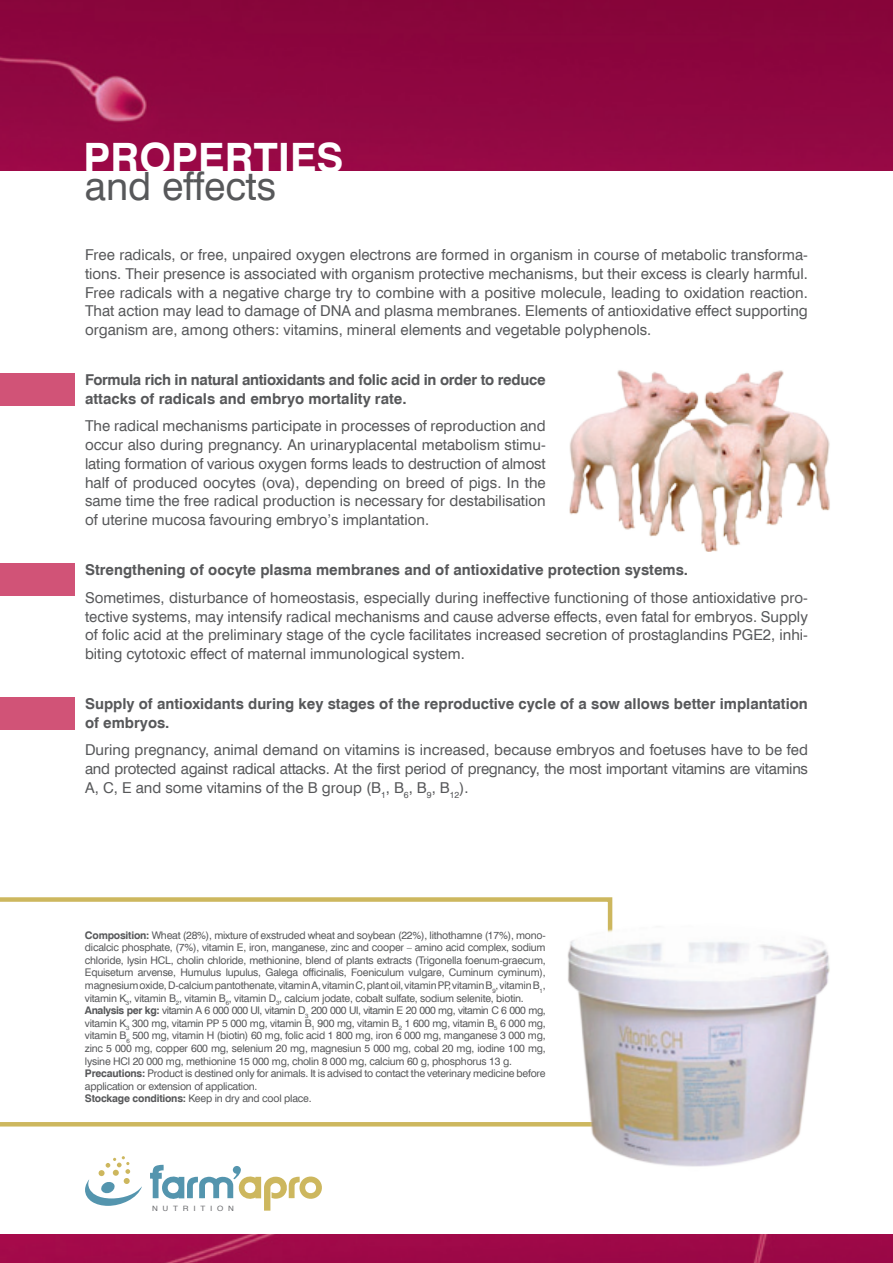
<style>
.page{position:relative;width:893px;height:1263px;background:#fff}
.page>*{position:absolute;margin:0;border:0;box-sizing:border-box;transform-origin:0 0}
.t1{font:40.5px "Swis 721 EU Bold";color:#fff}
.t2{font:39px "Swis 721 EU Normal";color:#57585a}
.t3{font:15px/18.8px "Swis 721 EU Normal";color:#57585a;text-align:justify}
.t4{font:15px/18.8px "Swis 721 EU Bold";color:#57585a}
.t5{font:15px/18.8px "Swis 721 EU Bold";letter-spacing:-.02em;color:#57585a}
.t6{font:10.5px/12.6px "Swis 721 EU Normal";letter-spacing:-.02em;color:#57585a;text-align:justify}
.t7{font:7.35px "Helvetica";letter-spacing:.59em;color:#6c6d70;scale:1.1 1}
.s1{font-family:"Swis 721 EU Bold"}
</style>
<div class="page">
<img style="left:0;top:0;width:893px;height:170px">
<div style="left:0;top:1234px;width:893px;height:29px;background:#9f0948"></div>
<svg style="left:150px;top:1165px;width:172px;height:45px"></svg>
<svg style="left:85px;top:1156px;width:57px;height:50px"></svg>
<div style="left:0;top:373px;width:74px;height:32px;background:#d15377"></div>
<div style="left:0;top:563px;width:74px;height:33px;background:#d15377"></div>
<div style="left:0;top:697px;width:74px;height:33px;background:#d15377"></div>
<img style="left:569px;top:370px;width:261px;height:182px">
<svg style="left:0;top:897px;width:612px;height:229px"></svg>
<img style="left:567px;top:922px;width:263px;height:245px">
<p class="t1" style="left:83px;top:132px;width:262px">PROPERTIES</p>
<p class="t2" style="left:85px;top:162px;width:193px">and effects</p>
<p class="t3" style="left:85px;top:246px;width:724px">Free radicals, or free, unpaired oxygen electrons are formed in organism in course of metabolic transforma&shy;tions. Their presence is associated with organism protective mechanisms, but their excess is clearly harmful.<br>Free radicals with a negative charge try to combine with a positive molecule, leading to oxidation reaction.<br>That action may lead to damage of DNA and plasma membranes. Elements of antioxidative effect supporting organism are, among others: vitamins, mineral elements and vegetable polyphenols.</p>
<p class="t5" style="left:85px;top:372px;width:462px">Formula rich in natural antioxidants and folic acid in order to reduce attacks of radicals and embryo mortality rate.</p>
<p class="t3" style="left:85px;top:417px;width:462px">The radical mechanisms participate in processes of reproduction and occur also during pregnancy. An urinaryplacental metabolism stimu&shy;lating formation of various oxygen forms leads to destruction of almost half of produced oocytes (ova), depending on breed of pigs. In the same time the free radical production is necessary for destabilisation of uterine mucosa favouring embryo’s implantation.</p>
<p class="t4" style="left:85px;top:562px;width:605px">Strengthening of oocyte plasma membranes and of antioxidative protection systems.</p>
<p class="t3" style="left:85px;top:588px;width:724px">Sometimes, disturbance of homeostasis, especially during ineffective functioning of those antioxidative pro&shy;tective systems, may intensify radical mechanisms and cause adverse effects, even fatal for embryos. Supply of folic acid at the preliminary stage of the cycle facilitates increased secretion of prostaglandins PGE2, inhi&shy;biting cytotoxic effect of maternal immunological system.</p>
<p class="t4" style="left:85px;top:695px;width:724px">Supply of antioxidants during key stages of the reproductive cycle of a sow allows better implantation of embryos.</p>
<p class="t3" style="left:85px;top:741px;width:724px">During pregnancy, animal demand on vitamins is increased, because embryos and foetuses have to be fed and protected against radical attacks. At the first period of pregnancy, the most important vitamins are vitamins A, C, E and some vitamins of the B group (B<sub>1</sub>, B<sub>6</sub>, B<sub>9</sub>, B<sub>12</sub>).</p>
<p class="t6" style="left:85px;top:929px;width:462px"><span class="s1">Composition:</span> Wheat (28%), mixture of exstruded wheat and soybean (22%), lithothamne (17%), mono&shy;dicalcic phosphate, (7%), vitamin E, iron, manganese, zinc and cooper – amino acid complex, sodium chloride, lysin HCL, cholin chloride, methionine, blend of plants extracts (Trigonella foenum-graecum, Equisetum arvense, Humulus lupulus, Galega officinalis, Foeniculum vulgare, Cuminum cyminum), magnesium oxide, D-calcium pantothenate, vitamin A, vitamin C, plant oil, vitamin PP, vitamin B<sub>9</sub>, vitamin B<sub>1</sub>, vitamin K<sub>3</sub>, vitamin B<sub>2</sub>, vitamin B<sub>6</sub>, vitamin D<sub>3</sub>, calcium jodate, cobalt sulfate, sodium selenite, biotin.</p>
<p class="t6" style="left:85px;top:1004px;width:462px"><span class="s1">Analysis per kg:</span> vitamin A 6 000 000 Ul, vitamin D<sub>3</sub> 200 000 Ul, vitamin E 20 000 mg, vitamin C 6 000 mg, vitamin K<sub>3</sub> 300 mg, vitamin PP 5 000 mg, vitamin B<sub>1</sub> 900 mg, vitamin B<sub>2</sub> 1 600 mg, vitamin B<sub>5</sub> 6 000 mg, vitamin B<sub>6</sub> 500 mg, vitamin H (biotin) 60 mg, folic acid 1 800 mg, iron 6 000 mg, manganese 3 000 mg, zinc 5 000 mg, copper 600 mg, selenium 20 mg, magnesiun 5 000 mg, cobal 20 mg, iodine 100 mg, lysine HCl 20 000 mg, methionine 15 000 mg, cholin 8 000 mg, calcium 60 g, phosphorus 13 g.</p>
<p class="t6" style="left:85px;top:1067px;width:462px"><span class="s1">Precautions:</span> Product is destined only for animals. It is advised to contact the veterinary medicine before application or extension of application.</p>
<p class="t6" style="left:85px;top:1093px;width:228px"><span class="s1">Stockage conditions:</span> Keep in dry and cool place.</p>
<p class="t7" style="left:152px;top:1202px;width:76px">NUTRITION</p>
</div>
